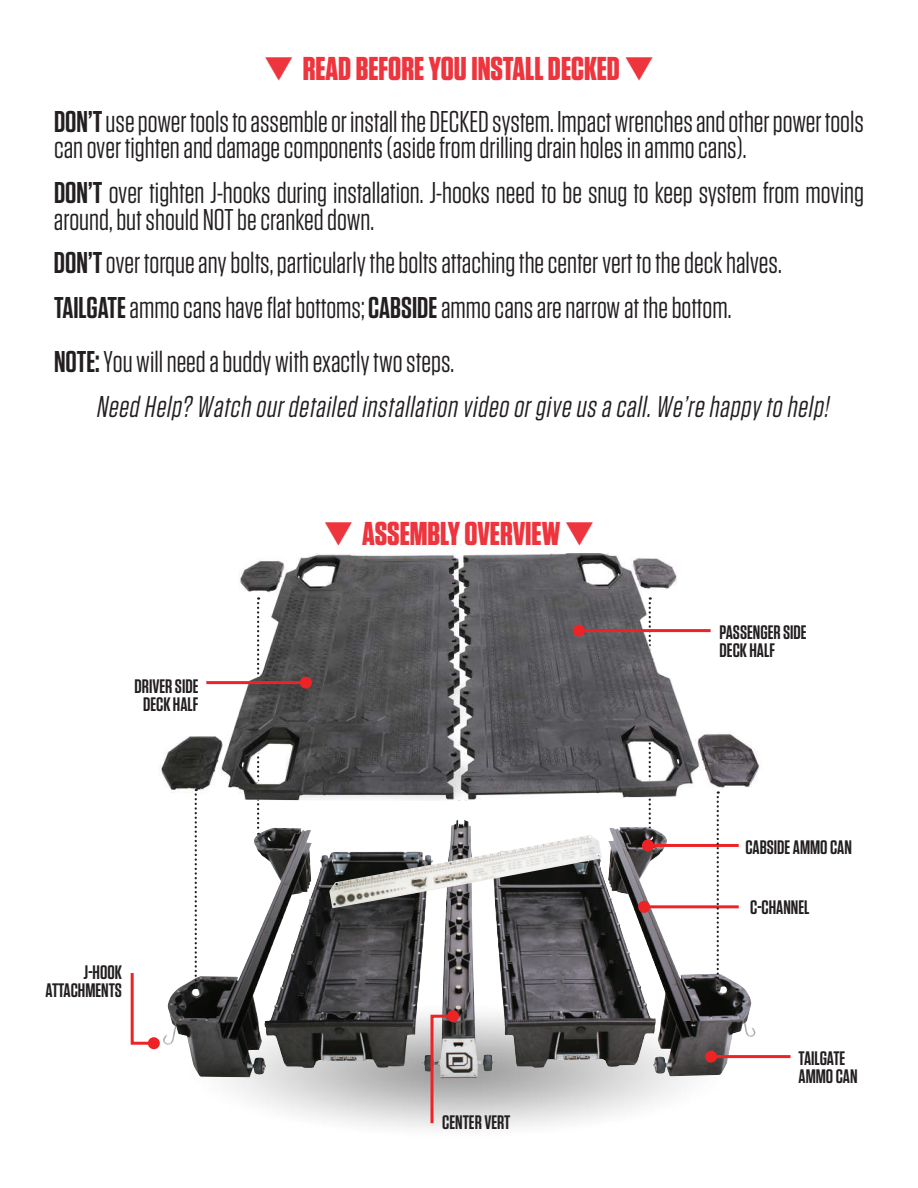
<style>
.page{position:relative;width:918px;height:1188px;background:#fff}
.page>*{position:absolute;margin:0;border:0;box-sizing:border-box;transform-origin:0 0}
.t1{font:700 33px "Tungsten";color:#ee343d}
.t2{font:30px/26.4px "Tungsten";color:#231f20}
.t3{font:italic 30px/45px "Tungsten";color:#231f20}
.t4{font:600 19.5px/18px "Tungsten";color:#231f20}
.s1{font-weight:600}
.s2{font-weight:600;font-style:normal}
.s3{font-style:normal}
</style>
<div class="page">
<img style="left:148px;top:957px;width:643px;height:172px">
<svg style="left:257px;top:803px;width:2px;height:32px"></svg>
<svg style="left:649px;top:803px;width:2px;height:16px"></svg>
<img style="left:163px;top:1014px;width:14px;height:31px">
<img style="left:422px;top:819px;width:249px;height:260px">
<img style="left:159px;top:553px;width:601px;height:248px">
<img style="left:329px;top:835px;width:273px;height:73px">
<hr style="left:579px;top:629px;width:132px;height:3px;background:#ed2325">
<div style="left:573px;top:625px;width:12px;height:12px;background:#ed2325;border-radius:50%"></div>
<hr style="left:206px;top:681px;width:100px;height:3px;background:#ed2325">
<div style="left:300px;top:677px;width:12px;height:12px;background:#ed2325;border-radius:50%"></div>
<hr style="left:648px;top:844px;width:91px;height:3px;background:#ed2325">
<div style="left:642px;top:839px;width:12px;height:12px;background:#ed2325;border-radius:50%"></div>
<hr style="left:644px;top:905px;width:95px;height:3px;background:#ed2325">
<div style="left:638px;top:901px;width:12px;height:12px;background:#ed2325;border-radius:50%"></div>
<hr style="left:711px;top:1055px;width:80px;height:3px;background:#ed2325">
<div style="left:705px;top:1051px;width:12px;height:12px;background:#ed2325;border-radius:50%"></div>
<svg style="left:429px;top:1013px;width:27px;height:113px;background:#baa0a0"></svg>
<div style="left:447px;top:1010px;width:12px;height:12px;background:#ed2325;border-radius:50%"></div>
<svg style="left:130px;top:970px;width:27px;height:76px"></svg>
<div style="left:148px;top:1037px;width:12px;height:12px;background:#ed2325;border-radius:50%"></div>
<svg style="left:717px;top:791px;width:2px;height:201px"></svg>
<svg style="left:195px;top:789px;width:2px;height:200px"></svg>
<p class="t1" style="left:264px;top:51px;width:391px">▼ READ BEFORE YOU INSTALL DECKED ▼</p>
<p class="t2" style="left:54px;top:109px;width:811px"><span class="s1">DON’T</span> use power tools to assemble or install the DECKED system. Impact wrenches and other power tools can over tighten and damage components (aside from drilling drain holes in ammo cans).</p>
<p class="t2" style="left:54px;top:180px;width:811px"><span class="s1">DON’T</span> over tighten J-hooks during installation. J-hooks need to be snug to keep system from moving around, but should NOT be cranked down.</p>
<p class="t2" style="left:54px;top:240px;width:729px;line-height:45px"><span class="s1">DON’T</span> over torque any bolts, particularly the bolts attaching the center vert to the deck halves.<br><span class="s1">TAILGATE</span> ammo cans have flat bottoms; <span class="s1">CABSIDE</span>ammo cans are narrow at the bottom.</p>
<p class="t3" style="left:96px;top:340px;width:739px;text-indent:-42px"><span class="s2">NOTE:</span> <span class="s3">You will need a buddy with exactly two steps.<br></span>Need Help? Watch ourdetailed installation video orgive us a call.We’re happy to help!</p>
<p class="t4" style="left:135px;top:678px;width:65px;text-align:center">DRIVER SIDE<br>DECK HALF</p>
<p class="t4" style="left:46px;top:963px;width:78px;text-align:right">J-HOOK<br>ATTACHMENTS</p>
<p class="t1" style="left:324px;top:516px;width:272px">▼ ASSEMBLY OVERVIEW ▼</p>
<p class="t4" style="left:442px;top:1114px;width:70px">CENTER VERT</p>
<p class="t4" style="left:720px;top:623px;width:89px">PASSENGER SIDE<br>DECK HALF</p>
<p class="t4" style="left:745px;top:839px;width:108px">CABSIDE AMMO CAN</p>
<p class="t4" style="left:750px;top:898px;width:61px">C-CHANNEL</p>
<p class="t4" style="left:799px;top:1050px;width:61px">TAILGATE<br>AMMO CAN</p>
</div>
